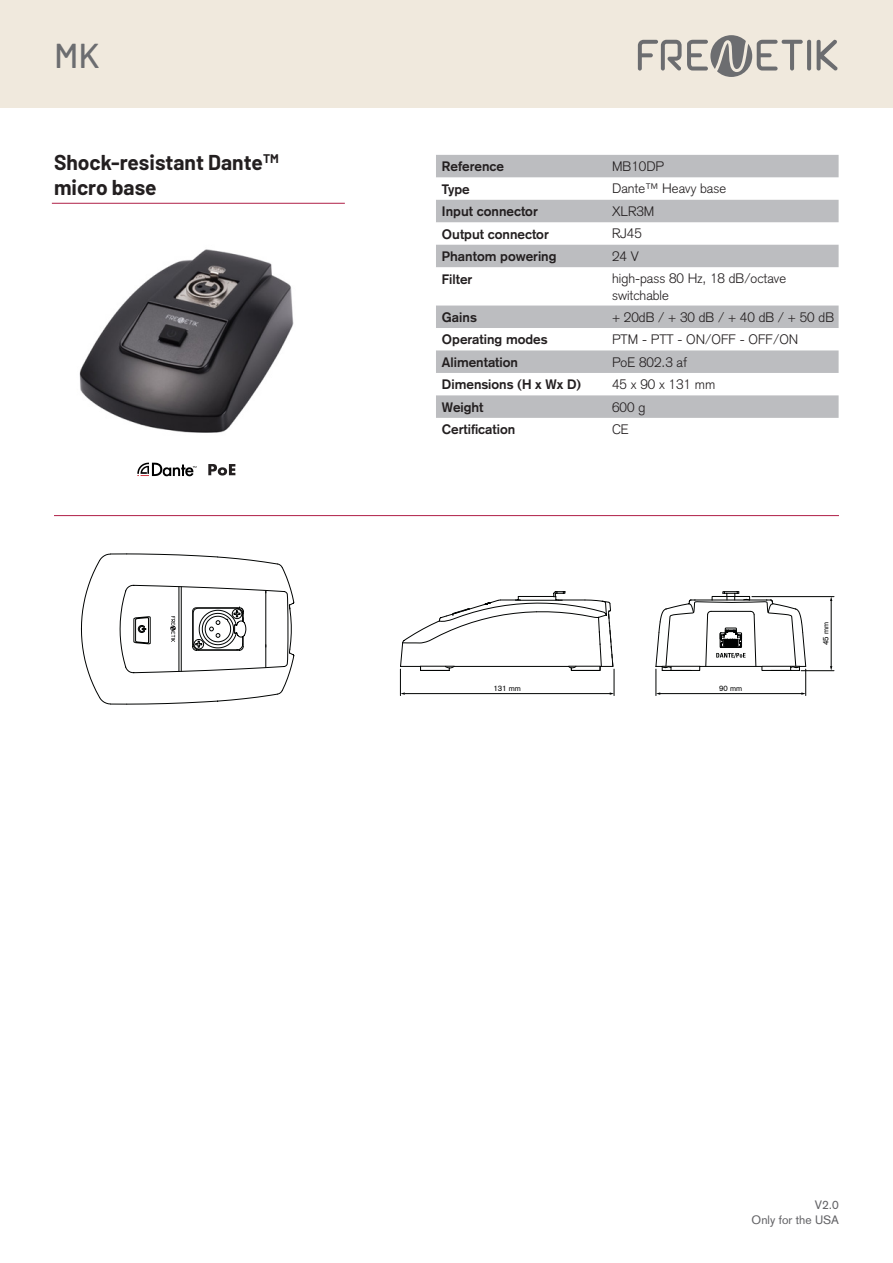
<style>
.page{position:relative;width:893px;height:1263px;background:#fff}
.page>*{position:absolute;margin:0;border:0;box-sizing:border-box;transform-origin:0 0}
.t1{font:500 34.5px "Barlow";color:#6c6d70}
.Designation{font:700 21px "Barlow";color:#231f20}
.T1C2{font:300 13.5px/16.2px "Akzidenz Grotesk";color:#231f20}
.T1C1{font:700 13.5px "Akzidenz Grotesk";color:#231f20}
.t2{font:12px "Akzidenz Grotesk";color:#636366}
.t3{font:7.8px "Akzidenz Grotesk";color:#000001}
</style>
<div class="page">
<div style="left:0;top:0;width:893px;height:107px;background:#f0e9dd"></div>
<hr style="left:807px;top:40px;width:4px;height:31px;background:#6c6d70;border-radius:2px">
<svg style="left:817px;top:39px;width:21px;height:32px"></svg>
<svg style="left:638px;top:35px;width:165px;height:42px"></svg>
<img style="left:79px;top:249px;width:215px;height:184px">
<svg style="left:436px;top:155px;width:403px;height:263px;fill:#c4c5c7"></svg>
<svg style="left:81px;top:553px;width:214px;height:152px"></svg>
<hr style="left:831px;top:600px;width:1px;height:67px;background:#010302">
<hr style="left:752px;top:596px;width:82px;height:1px;background:#010302">
<hr style="left:801px;top:670px;width:33px;height:1px;background:#010302">
<svg style="left:400px;top:591px;width:407px;height:104px"></svg>
<hr style="left:52px;top:203px;width:293px;height:1px;background:#b01f46">
<hr style="left:54px;top:515px;width:785px;height:1px;background:#b01f46">
<svg style="left:137px;top:463px;width:59px;height:14px"></svg>
<svg style="left:208px;top:464px;width:27px;height:11px"></svg>
<p class="t1" style="left:54px;top:35px;width:47px">MK</p>
<p class="Designation" style="left:54px;top:149px;width:226px">Shock-resistant Dante<sup>TM</sup></p>
<p class="Designation" style="left:54px;top:175px;width:104px">micro base</p>
<p class="T1C1" style="left:442px;top:159px;width:64px">Reference</p>
<p class="T1C2" style="left:612px;top:158px;width:54px">MB10DP</p>
<p class="T1C1" style="left:442px;top:181px;width:29px">Type</p>
<p class="T1C2" style="left:612px;top:181px;width:116px">Dante™ Heavy base</p>
<p class="T1C1" style="left:442px;top:203px;width:97px">Input connector</p>
<p class="T1C2" style="left:612px;top:203px;width:44px">XLR3M</p>
<p class="T1C1" style="left:442px;top:226px;width:108px">Output connector</p>
<p class="T1C2" style="left:612px;top:226px;width:31px">RJ45</p>
<p class="T1C1" style="left:442px;top:248px;width:116px">Phantom powering</p>
<p class="T1C2" style="left:612px;top:248px;width:28px">24 V</p>
<p class="T1C1" style="left:442px;top:271px;width:32px">Filter</p>
<p class="T1C2" style="left:612px;top:271px;width:176px">high-pass 80 Hz, 18 dB/octave switchable</p>
<p class="T1C1" style="left:442px;top:309px;width:36px">Gains</p>
<p class="T1C2" style="left:612px;top:309px;width:223px">+ 20dB / + 30 dB / + 40 dB / + 50 dB</p>
<p class="T1C1" style="left:442px;top:332px;width:107px">Operating modes</p>
<p class="T1C2" style="left:612px;top:331px;width:188px">PTM - PTT - ON/OFF - OFF/ON</p>
<p class="T1C1" style="left:442px;top:354px;width:78px">Alimentation</p>
<p class="T1C2" style="left:612px;top:354px;width:77px">PoE 802.3 af</p>
<p class="T1C1" style="left:442px;top:377px;width:141px">Dimensions (H x Wx D)</p>
<p class="T1C2" style="left:612px;top:376px;width:105px">45 x 90 x 131 mm</p>
<p class="T1C1" style="left:442px;top:399px;width:43px">Weight</p>
<p class="T1C2" style="left:612px;top:399px;width:35px">600 g</p>
<p class="T1C1" style="left:442px;top:422px;width:75px">Certification</p>
<p class="T1C2" style="left:612px;top:421px;width:18px">CE</p>
<p class="t3" style="left:494px;top:684px;width:29px">131 mm</p>
<p class="t3" style="left:719px;top:684px;width:24px">90 mm</p>
<p class="t3" style="left:821px;top:645px;width:24px;rotate:-90deg">45 mm</p>
<p class="t2" style="left:815px;top:1198px;width:25px">V2.0</p>
<p class="t2" style="left:752px;top:1212px;width:89px">Only for the USA</p>
</div>
